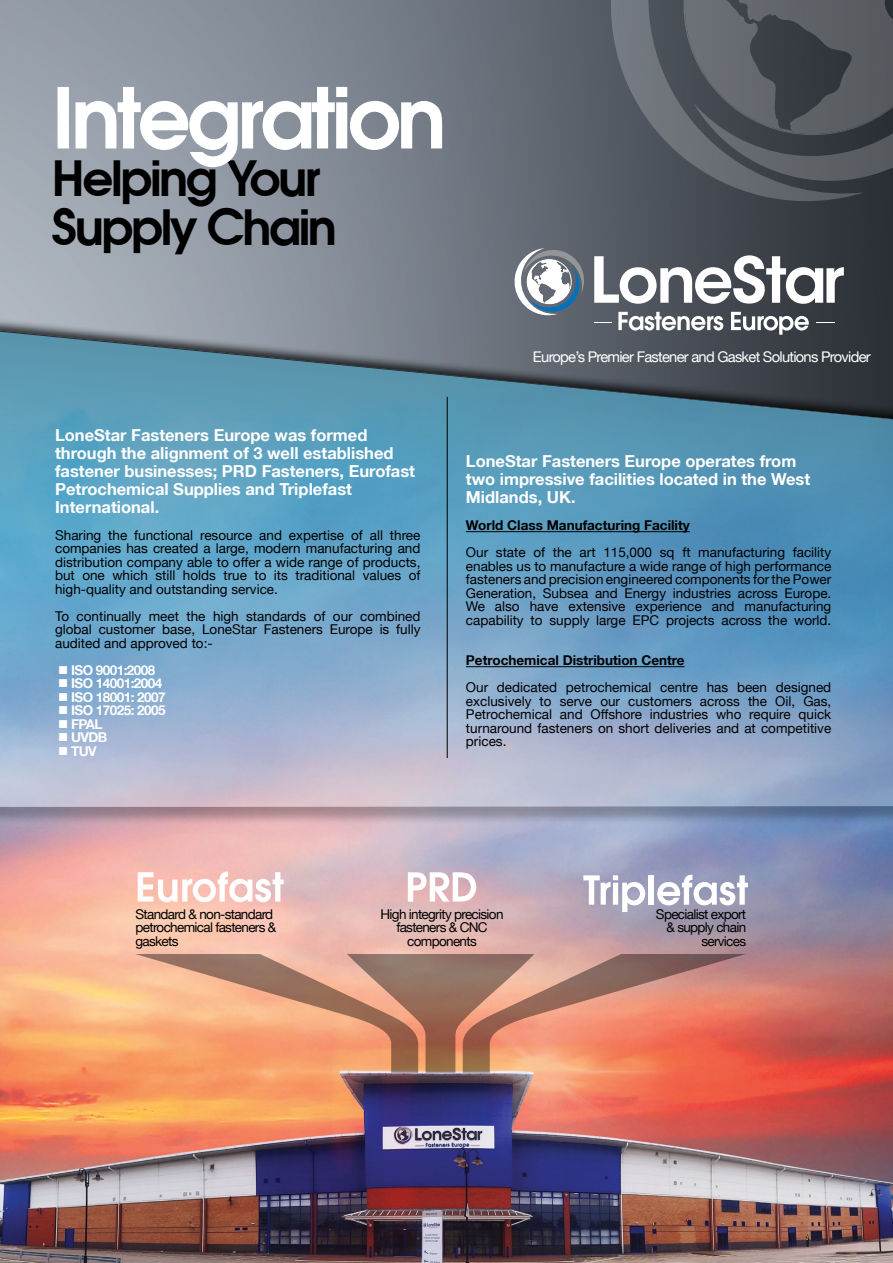
<style>
.page{position:relative;width:893px;height:1263px;background:#fff}
.page>*{position:absolute;margin:0;border:0;box-sizing:border-box;transform-origin:0 0}
.t1{font:600 83.25px "Avant Garde";letter-spacing:-.05em;color:#fff}
.t2{font:600 48.6px/49.3px "Avant Garde";letter-spacing:-.05em;color:#000}
.t3{font:700 16.5px/18px "Helvetica Neue LT";color:#fff}
.t4{font:14.7px "Helvetica Neue LT";letter-spacing:-.05em;color:#fff}
.t5{font:13.5px/13.5px "Helvetica Neue LT";color:#000;text-align:justify}
.t6{font:13.5px/13.5px "Helvetica Neue LT";letter-spacing:-.05em;color:#000;text-align:center}
.t7{font:700 13.5px "Helvetica Neue LT";color:#000}
.t8{font:700 13.5px/13.5px "Helvetica Neue LT";letter-spacing:-.04em;color:#fff}
</style>
<div class="page">
<img style="left:0;top:0;width:893px;height:309px">
<svg style="left:585px;top:0;width:279px;height:203px;background:#585f68"></svg>
<svg style="left:663px;top:0;width:230px;height:191px;background:#51555c"></svg>
<svg style="left:510px;top:246px;width:75px;height:63px"></svg>
<svg style="left:594px;top:255px;width:250px;height:49px"></svg>
<img style="left:0;top:826px;width:893px;height:437px">
<div style="left:0;top:312px;width:893px;height:514px;background:#000;opacity:.75"></div>
<svg style="left:0;top:309px;width:893px;height:21px;background:#808790"></svg>
<img style="left:0;top:330px;width:893px;height:477px">
<hr style="left:447px;top:397px;width:1px;height:361px;background:#000">
<hr style="left:466px;top:531px;width:224px;height:1px;background:#000">
<hr style="left:466px;top:666px;width:219px;height:1px;background:#000">
<svg style="left:408px;top:872px;width:68px;height:30px"></svg>
<svg style="left:138px;top:872px;width:146px;height:30px"></svg>
<svg style="left:583px;top:875px;width:62px;height:37px"></svg>
<div style="left:649px;top:875px;width:5px;height:30px;background:#fff"></div>
<svg style="left:657px;top:875px;width:91px;height:30px"></svg>
<svg style="left:135px;top:954px;width:611px;height:119px;background:#d38d70"></svg>
<svg style="left:59px;top:666px;width:8px;height:21px"></svg>
<svg style="left:59px;top:693px;width:8px;height:21px"></svg>
<svg style="left:59px;top:720px;width:8px;height:21px"></svg>
<svg style="left:59px;top:747px;width:8px;height:8px"></svg>
<h1 class="t1" style="left:52px;top:63px;width:396px">Integration</h1>
<h2 class="t2" style="left:52px;top:152px;width:287px">Helping Your<br>Supply Chain</h2>
<p class="t3" style="left:55px;top:425px;width:361px">LoneStar Fasteners Europe was formed through the alignment of 3 well established fastener businesses; PRD Fasteners, Eurofast Petrochemical Supplies and Triplefast International.</p>
<p class="t5" style="left:55px;top:528px;width:367px">Sharing the functional resource and expertise of all three companies has created a large, modern manufacturing and distribution company able to offer a wide range of products, but one which still holds true to its traditional values of high-quality and outstanding service.</p>
<p class="t5" style="left:55px;top:609px;width:367px">To continually meet the high standards of our combined global customer base, LoneStar Fasteners Europe is fully audited and approved to:-</p>
<p class="t8" style="left:71px;top:663px;width:96px">ISO 9001:2008<br>ISO 14001:2004<br>ISO 18001: 2007<br>ISO 17025: 2005<br>FPAL<br>UVDB<br>TUV</p>
<p class="t4" style="left:533px;top:348px;width:339px">Europe’s Premier Fastener and Gasket Solutions Provider</p>
<p class="t3" style="left:466px;top:452px;width:346px">LoneStar Fasteners Europe operates from two impressive facilities located in the West<br>Midlands, UK.</p>
<p class="t7" style="left:466px;top:517px;width:225px">World Class Manufacturing Facility</p>
<p class="t5" style="left:466px;top:546px;width:367px">Our state of the art 115,000 sq ft manufacturing facility enables us to manufacture a wide range of high performance fasteners and precision engineered components for the Power Generation, Subsea and Energy industries across Europe.<br>We also have extensive experience and manufacturing capability to supply large EPC projects across the world.</p>
<p class="t7" style="left:466px;top:652px;width:220px">Petrochemical Distribution Centre</p>
<p class="t5" style="left:466px;top:681px;width:367px">Our dedicated petrochemical centre has been designed exclusively to serve our customers across the Oil, Gas, Petrochemical and Offshore industries who require quick turnaround fasteners on short deliveries and at competitive prices.</p>
<p class="t6" style="left:136px;top:907px;width:142px;text-align:left">Standard &amp; non-standard petrochemical fasteners &amp; gaskets</p>
<p class="t6" style="left:656px;top:907px;width:92px;text-align:right">Specialist export &amp; supply chain services</p>
<p class="t6" style="left:380px;top:907px;width:124px">High integrity precision fasteners &amp; CNC components</p>
</div>
